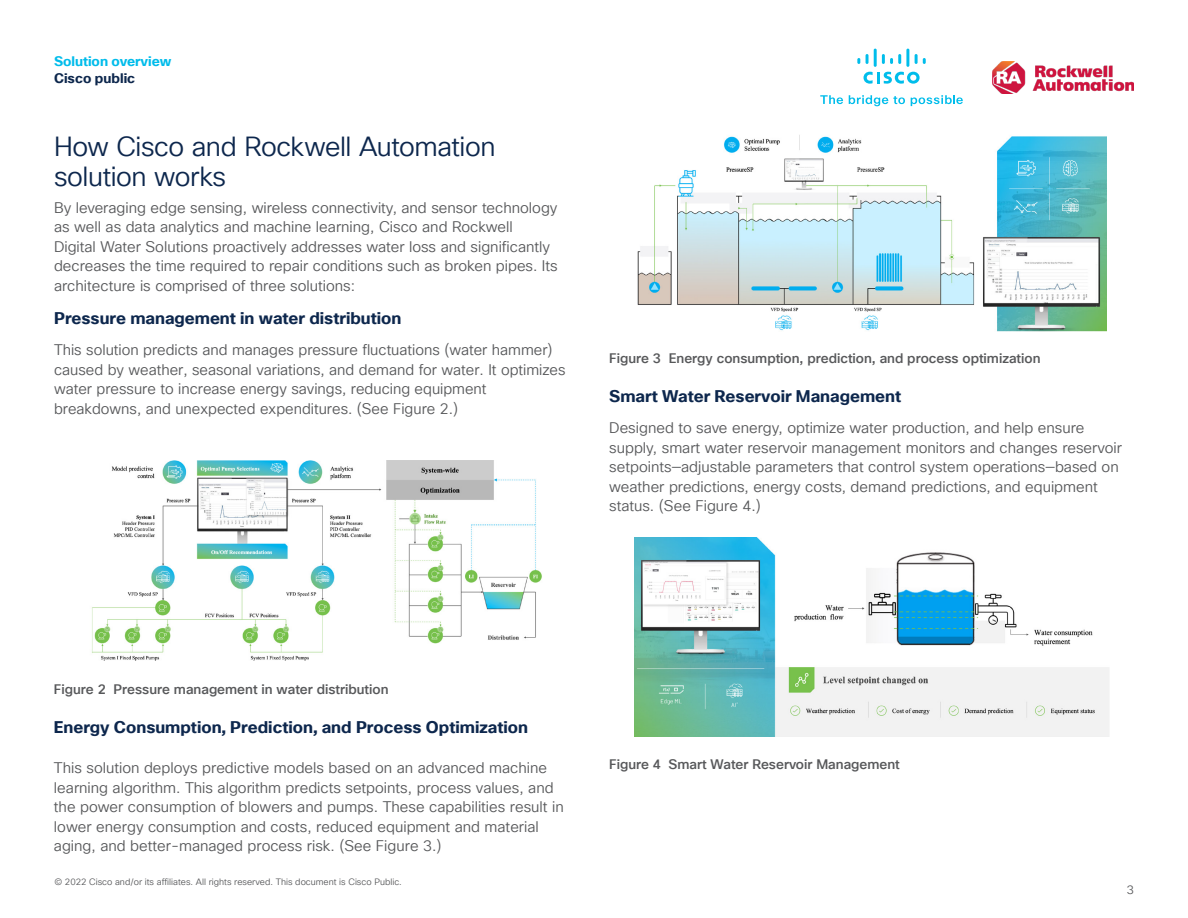
<style>
.page{position:relative;width:1188px;height:918px;background:#fff}
.page>*{position:absolute;margin:0;border:0;box-sizing:border-box;transform-origin:0 0}
.Body{font:27px/30px "Cisco Sans TT Light";letter-spacing:-.015em;color:#0d274d}
.Body-2{font:700 16.5px "Cisco Sans TT";color:#0d274d}
.Body-3{font:15px/19.5px "Cisco Sans TT Light";color:#57585a}
.Body-4{font:500 13.5px "Cisco Sans TT";color:#57585a}
.Body-5{font:700 13.5px/16.5px "Cisco Sans TT";color:#00bceb}
.t1{font:12px "Cisco Sans TT Light";color:#57585a}
.Body-6{font:9px "Cisco Sans TT Light";color:#57585a}
.s1{color:#0d274d}
</style>
<div class="page">
<svg style="left:820px;top:95px;width:23px;height:9px"></svg>
<svg style="left:849px;top:95px;width:56px;height:11px"></svg>
<svg style="left:911px;top:95px;width:52px;height:11px"></svg>
<svg style="left:864px;top:72px;width:56px;height:12px"></svg>
<svg style="left:857px;top:58px;width:3px;height:6px"></svg>
<svg style="left:866px;top:54px;width:3px;height:10px"></svg>
<hr style="left:874px;top:49px;width:3px;height:18px;background:#00bdeb">
<svg style="left:882px;top:54px;width:19px;height:10px"></svg>
<hr style="left:906px;top:49px;width:3px;height:18px;background:#00bdeb">
<svg style="left:915px;top:54px;width:11px;height:10px"></svg>
<img style="left:992px;top:61px;width:142px;height:33px">
<img style="left:92px;top:460px;width:450px;height:200px">
<img style="left:637px;top:135px;width:470px;height:197px">
<img style="left:634px;top:537px;width:475px;height:200px">
<p class="Body-5" style="left:54px;top:53px;width:119px">Solution overview<br><span class="s1">Cisco public</span></p>
<p class="Body" style="left:54px;top:132px;width:443px">How Cisco and Rockwell Automation solution works</p>
<p class="Body-3" style="left:54px;top:198px;width:505px">By leveraging edge sensing, wireless connectivity, and sensor technology as well as data analytics and machine learning, Cisco and Rockwell Digital Water Solutions proactively addresses water loss and significantly decreases the time required to repair conditions such as broken pipes. Its architecture is comprised of three solutions:</p>
<p class="Body-2" style="left:54px;top:307px;width:349px">Pressure management in water distribution</p>
<p class="Body-3" style="left:54px;top:341px;width:513px">This solution predicts and manages pressure fluctuations (water hammer) caused by weather, seasonal variations, and demand for water. It optimizes water pressure to increase energy savings, reducing equipment breakdowns, and unexpected expenditures. (See Figure 2.)</p>
<p class="Body-4" style="left:609px;top:350px;width:433px">Figure 3 Energy consumption, prediction, and process optimization</p>
<p class="Body-2" style="left:609px;top:385px;width:293px">Smart Water Reservoir Management</p>
<p class="Body-3" style="left:609px;top:419px;width:514px">Designed to save energy, optimize water production, and help ensure supply, smart water reservoir management monitors and changes reservoir setpoints—adjustable parameters that control system operations—based on weather predictions, energy costs, demand predictions, and equipment status. (See Figure 4.)</p>
<p class="Body-4" style="left:54px;top:680px;width:336px">Figure 2 Pressure management in water distribution</p>
<p class="Body-2" style="left:54px;top:716px;width:475px">Energy Consumption, Prediction, and Process Optimization</p>
<p class="Body-3" style="left:54px;top:759px;width:511px">This solution deploys predictive models based on an advanced machine learning algorithm. This algorithm predicts setpoints, process values, and the power consumption of blowers and pumps. These capabilities result in lower energy consumption and costs, reduced equipment and material aging, and better-managed process risk. (See Figure 3.)</p>
<p class="Body-6" style="left:54px;top:876px;width:349px">© 2022 Cisco and/or its affiliates. All rights reserved. This document is Cisco Public.</p>
<p class="Body-4" style="left:609px;top:756px;width:292px">Figure 4 Smart Water Reservoir Management</p>
<p class="t1" style="left:1127px;top:882px;width:9px">3</p>
</div>
